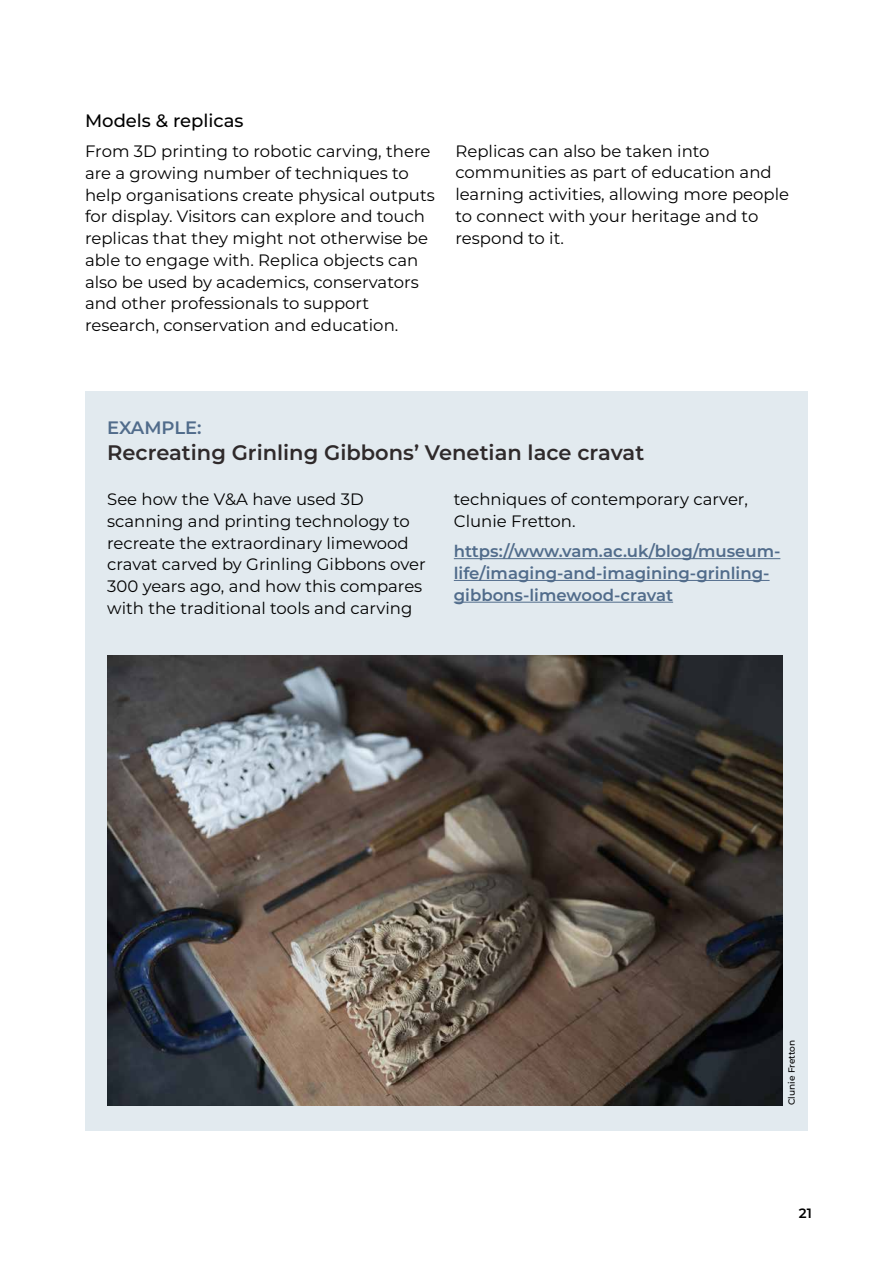
<style>
.page{position:relative;width:893px;height:1263px;background:#fff}
.page>*{position:absolute;margin:0;border:0;box-sizing:border-box;transform-origin:0 0}
.t1{font:600 21px "Montserrat";color:#2f2a2b}
.t2{font:100 18px "Montserrat";color:#000}
.t3{font:600 18px "Montserrat";letter-spacing:-.005em;color:#516c8b}
.t4{font:16.5px/21.8px "Montserrat";color:#000}
.t5{font:600 16.5px/21.8px "Montserrat";color:#516c8b}
.t6{font:100 13.5px "Montserrat";color:#000}
.t7{font:100 9px "Montserrat";color:#000}
</style>
<div class="page">
<div style="left:85px;top:391px;width:723px;height:740px;background:#e2eaef"></div>
<hr style="left:454px;top:558px;width:326px;height:1px;background:#516c8b">
<hr style="left:454px;top:580px;width:316px;height:1px;background:#516c8b">
<hr style="left:454px;top:602px;width:219px;height:1px;background:#516c8b">
<img style="left:107px;top:655px;width:675px;height:450px">
<p class="t2" style="left:85px;top:109px;width:160px">Models &amp; replicas</p>
<p class="t4" style="left:85px;top:140px;width:351px">From 3D printing to robotic carving, there are a growing number of techniques to help organisations create physical outputs for display. Visitors can explore and touch replicas that they might not otherwise be able to engage with. Replica objects can also be used by academics, conservators and other professionals to support research, conservation and education.</p>
<p class="t4" style="left:455px;top:139px;width:335px">Replicas can also be taken into communities as part of education and learning activities, allowing more people to connect with your heritage and to respond to it.</p>
<p class="t3" style="left:107px;top:415px;width:96px">EXAMPLE:</p>
<p class="t1" style="left:107px;top:437px;width:538px">Recreating Grinling Gibbons’ Venetian lace cravat</p>
<p class="t4" style="left:107px;top:488px;width:320px">See how the V&amp;A have used 3D scanning and printing technology to recreate the extraordinary limewood cravat carved by Grinling Gibbons over 300 years ago, and how this compares with the traditional tools and carving</p>
<p class="t4" style="left:454px;top:488px;width:296px">techniques of contemporary carver,<br>Clunie Fretton.</p>
<p class="t5" style="left:454px;top:539px;width:328px">https://www.vam.ac.uk/blog/museum&shy;life/imaging-and-imagining-grinling&shy;gibbons-limewood-cravat</p>
<p class="t7" style="left:785px;top:1105px;width:67px;rotate:-90deg">Clunie Fretton</p>
<p class="t6" style="left:799px;top:1204px;width:15px">21</p>
</div>
